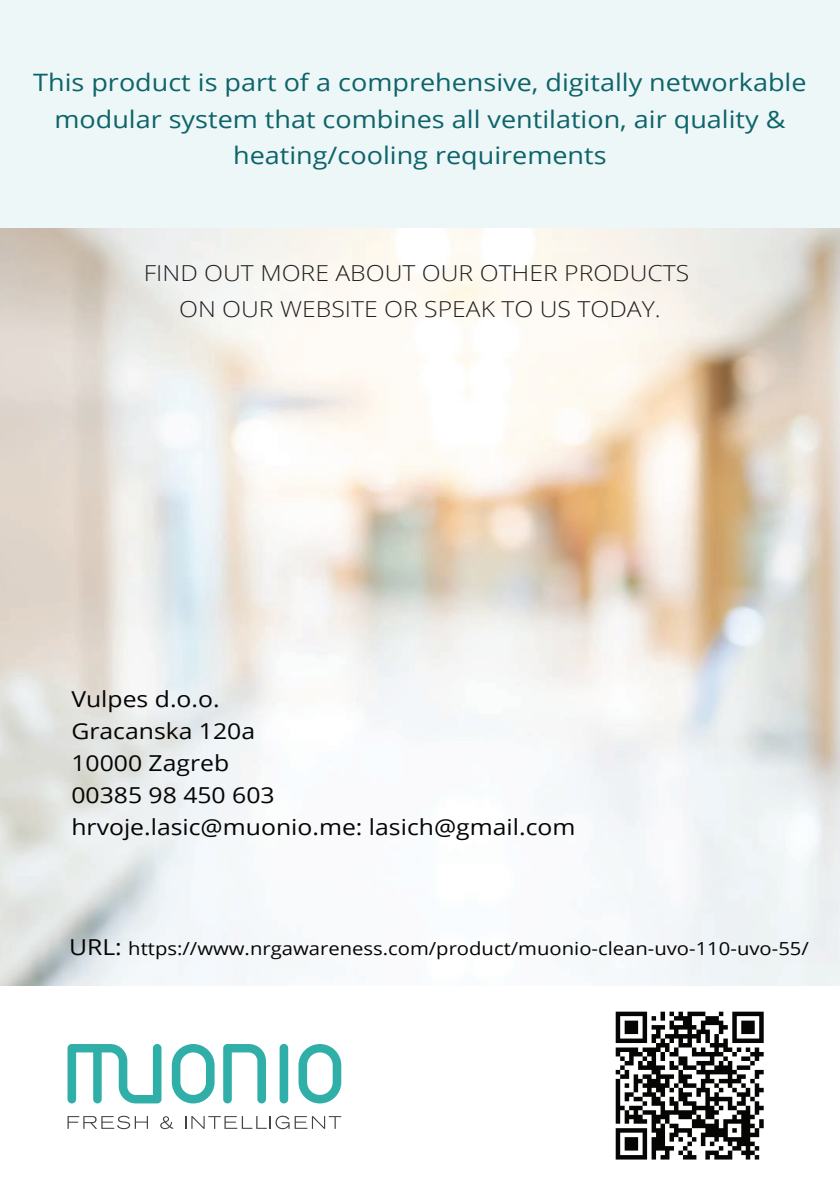
<style>
.page{position:relative;width:840px;height:1191px;background:#fff}
.page>*{position:absolute;margin:0;border:0;box-sizing:border-box;transform-origin:0 0}
.t1{font:24px/36px "Open Sans";color:#0e646a;text-align:center;scale:1.12 1}
.t2{font:22px/32px "Open Sans";color:#050504;scale:1.12 1}
.t3{font:300 22px/36px "Open Sans";color:#231f20;text-align:center;scale:1.12 1}
.t4{font:18px "Open Sans";color:#050504;scale:1.12 1}
.s1{font-size:22px}
</style>
<div class="page">
<svg style="left:615px;top:1011px;width:148px;height:148px"></svg>
<div style="left:0;top:0;width:839px;height:228px;background:#edf7f8"></div>
<img style="left:0;top:228px;width:839px;height:757px">
<svg style="left:67px;top:1115px;width:81px;height:14px"></svg>
<svg style="left:160px;top:1116px;width:13px;height:13px"></svg>
<svg style="left:185px;top:1115px;width:156px;height:14px"></svg>
<svg style="left:67px;top:1044px;width:94px;height:59px"></svg>
<svg style="left:172px;top:1044px;width:42px;height:59px"></svg>
<svg style="left:223px;top:1044px;width:43px;height:59px"></svg>
<div style="left:279px;top:1044px;width:9px;height:59px;background:#30afa9;border-radius:4px"></div>
<svg style="left:298px;top:1044px;width:43px;height:59px"></svg>
<p class="t1" style="left:33px;top:64px;width:691px">This product is part of a comprehensive, digitally networkable modular system that combines all ventilation, air quality &amp; heating/cooling requirements</p>
<p class="t3" style="left:144px;top:254px;width:488px">FIND OUT MORE ABOUT OUR OTHER PRODUCTS<br>ON OUR WEBSITE OR SPEAK TO US TODAY.</p>
<p class="t2" style="left:71px;top:682px;width:451px">Vulpes d.o.o.<br>Gracanska 120a<br>10000 Zagreb<br>00385 98 450 603<br>hrvoje.lasic@muonio.me: lasich@gmail.com</p>
<p class="t4" style="left:69px;top:936px;width:661px"><span class="s1">URL:</span> https://www.nrgawareness.com/product/muonio-clean-uvo-110-uvo-55/</p>
</div>
